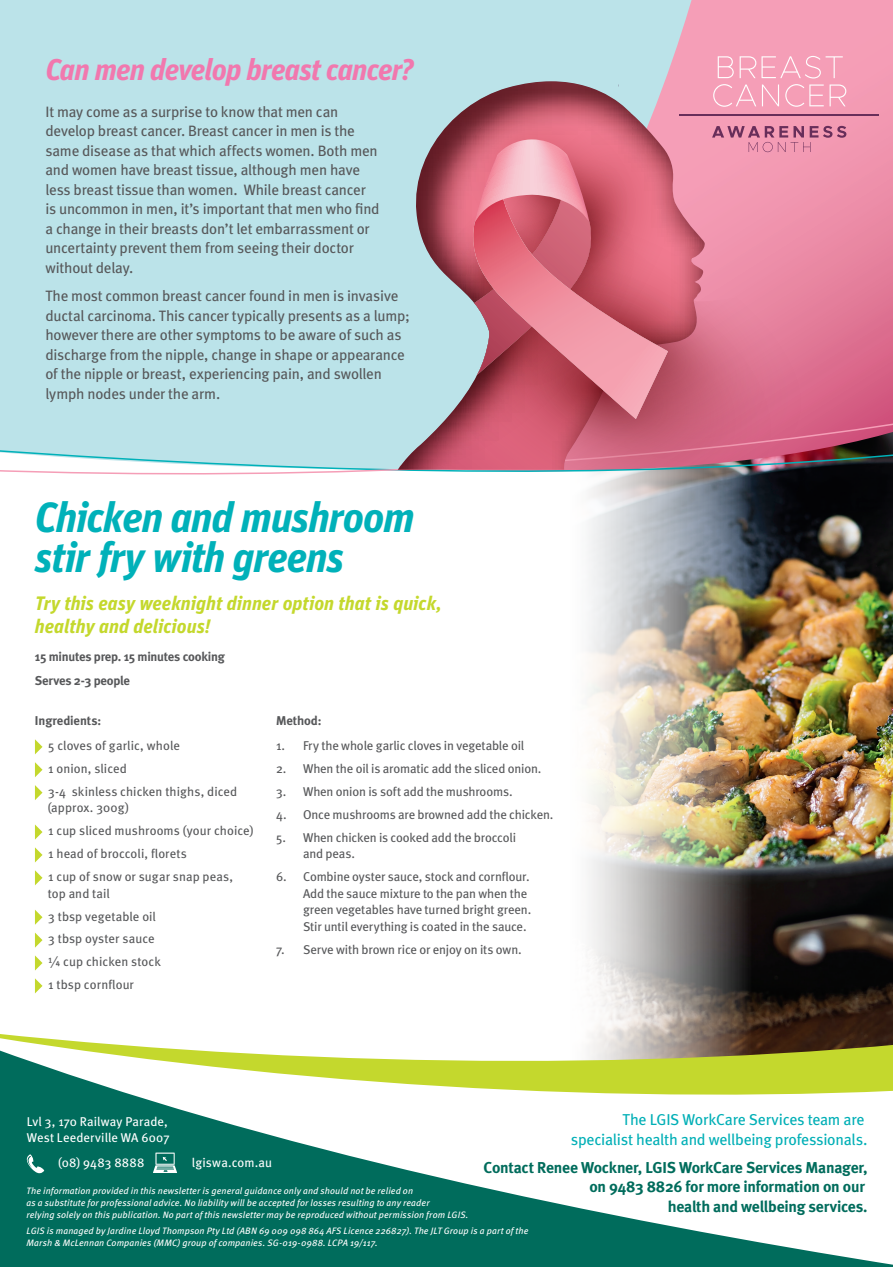
<style>
.page{position:relative;width:893px;height:1267px;background:#fff}
.page>*{position:absolute;margin:0;border:0;box-sizing:border-box;transform-origin:0 0}
.Subhead{font:italic 700 42.15px/39.6px "Unit Pro";letter-spacing:-.025em;color:#00b1b9}
.Sub_Sub{font:italic 700 30px "Unit Pro";letter-spacing:-.025em;color:#f178ae}
.Para_head{font:italic 700 19.5px/23.4px "Unit Pro";color:#c4d82d}
.Body{font:700 15.75px/19.5px "Meta";letter-spacing:-.015em;color:#006c5c;text-align:right}
.Body-2{font:15.75px/19.5px "Meta";letter-spacing:-.015em;color:#00afb6;text-align:right}
.Reverse{font:15px/19.5px "Meta";letter-spacing:-.015em;color:#57585a}
.Body-3{font:12.75px/16.5px "Meta";letter-spacing:-.005em;color:#57585a}
.t1{font:12.75px/16.5px "Meta";letter-spacing:.01em;color:#fff}
.Reverse-2{font:700 12.75px "Meta";letter-spacing:-.02em;color:#57585a}
.Body-4{font:700 12.75px "Meta";letter-spacing:-.005em;color:#57585a}
.Body-5{font:italic 9.75px/13.5px "Meta";letter-spacing:.015em;color:#fff}
.Body-6{font:italic 9.3px/12px "Meta";letter-spacing:.015em;color:#fff}
</style>
<div class="page">
<div style="left:0;top:0;width:399px;height:413px;background:#bbe3e9"></div>
<img style="left:588px;top:491px;width:305px;height:534px">
<svg style="left:0;top:1107px;width:892px;height:159px;fill:#006c5c"></svg>
<svg style="left:26px;top:1154px;width:18px;height:19px"></svg>
<svg style="left:153px;top:1152px;width:24px;height:20px"></svg>
<svg style="left:0;top:1025px;width:893px;height:82px"></svg>
<svg style="left:35px;top:739px;width:8px;height:15px"></svg>
<svg style="left:35px;top:762px;width:8px;height:15px"></svg>
<svg style="left:35px;top:785px;width:8px;height:15px"></svg>
<svg style="left:35px;top:824px;width:8px;height:15px"></svg>
<svg style="left:35px;top:847px;width:8px;height:15px"></svg>
<svg style="left:35px;top:870px;width:8px;height:15px"></svg>
<svg style="left:35px;top:910px;width:8px;height:14px"></svg>
<svg style="left:35px;top:932px;width:8px;height:15px"></svg>
<svg style="left:35px;top:955px;width:8px;height:15px"></svg>
<svg style="left:35px;top:978px;width:8px;height:15px"></svg>
<svg style="left:399px;top:0;width:494px;height:491px;background:#d9a7bb"></svg>
<svg style="left:0;top:413px;width:893px;height:71px"></svg>
<svg style="left:718px;top:56px;width:125px;height:22px;background:#f6acc1"></svg>
<svg style="left:713px;top:84px;width:43px;height:23px"></svg>
<svg style="left:762px;top:84px;width:17px;height:22px"></svg>
<svg style="left:785px;top:84px;width:61px;height:23px"></svg>
<svg style="left:712px;top:126px;width:134px;height:26px;background:#d684a1"></svg>
<hr style="left:679px;top:114px;width:200px;height:1px;background:#682e5a">
<svg style="left:398px;top:81px;width:309px;height:388px;background:#bea4b1"></svg>
<svg style="left:678px;top:211px;width:123px;height:253px;background:#e3809b"></svg>
<svg style="left:433px;top:261px;width:338px;height:208px;background:#d37089"></svg>
<svg style="left:635px;top:113px;width:43px;height:275px;background:#d37286"></svg>
<svg style="left:398px;top:418px;width:236px;height:50px;background:#c7677c"></svg>
<svg style="left:398px;top:171px;width:71px;height:247px;background:#b0c8ce"></svg>
<svg style="left:473px;top:171px;width:195px;height:248px;background:#cc6576"></svg>
<svg style="left:435px;top:107px;width:200px;height:238px;background:#cf7181"></svg>
<p class="Sub_Sub" style="left:45px;top:48px;width:370px">Can men develop breast cancer?</p>
<p class="Reverse" style="left:45px;top:101px;width:336px">It may come as a surprise to know that men can develop breast cancer. Breast cancer in men is the same disease as that which affects women. Both men and women have breast tissue, although men have less breast tissue than women. While breast cancer is uncommon in men, it’s important that men who find a change in their breasts don’t let embarrassment or uncertainty prevent them from seeing their doctor without delay.</p>
<p class="Reverse" style="left:45px;top:285px;width:366px">The most common breast cancer found in men is invasive ductal carcinoma. This cancer typically presents as a lump; however there are other symptoms to be aware of such as discharge from the nipple, change in shape or appearance of the nipple or breast, experiencing pain, and swollen lymph nodes under the arm.</p>
<p class="Subhead" style="left:35px;top:495px;width:381px">Chicken and mushroom stir fry with greens</p>
<p class="Para_head" style="left:35px;top:590px;width:408px">Try this easy weeknight dinner option that is quick, healthy and delicious!</p>
<p class="Reverse-2" style="left:35px;top:648px;width:191px">15 minutes prep. 15 minutes cooking</p>
<p class="Reverse-2" style="left:35px;top:672px;width:97px">Serves 2-3 people</p>
<p class="Body-4" style="left:35px;top:712px;width:68px">Ingredients:</p>
<p class="Body-3" style="left:48px;top:737px;width:133px">5 cloves of garlic, whole</p>
<p class="Body-3" style="left:48px;top:760px;width:80px">1 onion, sliced</p>
<p class="Body-3" style="left:48px;top:782px;width:191px">3-4 skinless chicken thighs, diced (approx. 300g)</p>
<p class="Body-3" style="left:48px;top:822px;width:207px">1 cup sliced mushrooms (your choice)</p>
<p class="Body-3" style="left:48px;top:845px;width:140px">1 head of broccoli, florets</p>
<p class="Body-3" style="left:48px;top:868px;width:187px">1 cup of snow or sugar snap peas, top and tail</p>
<p class="Body-3" style="left:48px;top:907px;width:109px">3 tbsp vegetable oil</p>
<p class="Body-3" style="left:48px;top:930px;width:108px">3 tbsp oyster sauce</p>
<p class="Body-3" style="left:48px;top:953px;width:114px">¼ cup chicken stock</p>
<p class="Body-3" style="left:48px;top:976px;width:87px">1 tbsp cornflour</p>
<p class="Body-4" style="left:276px;top:712px;width:47px">Method:</p>
<p class="Body-3" style="left:276px;top:737px;width:250px">1. Fry the whole garlic cloves in vegetable oil</p>
<p class="Body-3" style="left:276px;top:760px;width:267px">2. When the oil is aromatic add the sliced onion.</p>
<p class="Body-3" style="left:276px;top:782px;width:238px">3. When onion is soft add the mushrooms.</p>
<p class="Body-3" style="left:276px;top:805px;width:279px">4. Once mushrooms are browned add the chicken.</p>
<p class="Body-3" style="left:303px;top:828px;width:215px;text-indent:-27px">5. When chicken is cooked add the broccoli and peas.</p>
<p class="Body-3" style="left:303px;top:868px;width:230px;text-indent:-27px">6. Combine oyster sauce, stock and cornflour.<br>Add the sauce mixture to the pan when the green vegetables have turned bright green.<br>Stir until everything is coated in the sauce.</p>
<p class="Body-3" style="left:276px;top:940px;width:247px">7. Serve with brown rice or enjoy on its own.</p>
<p class="Body-2" style="left:571px;top:1109px;width:298px">The LGIS WorkCare Services team are specialist health and wellbeing professionals.</p>
<p class="Body" style="left:484px;top:1156px;width:386px">Contact Renee Wockner, LGIS WorkCare Services Manager, on 9483 8826 for more information on our<br>health and wellbeing services.</p>
<p class="t1" style="left:27px;top:1112px;width:144px">Lvl 3, 170 Railway Parade,<br>West Leederville WA 6007</p>
<p class="t1" style="left:58px;top:1153px;width:88px">(08) 9483 8888</p>
<p class="t1" style="left:192px;top:1153px;width:82px">lgiswa.com.au</p>
<p class="t1" style="left:54px;top:1112px;width:111px">170 Railway Parade,</p>
<p class="t1" style="left:192px;top:1153px;width:113px">www.lgiswa.com.au</p>
<p class="Body-6" style="left:26px;top:1184px;width:443px">The information provided in this newsletter is general guidance only and should not be relied on<br>as a substitute for professional advice. No liability will be accepted for losses resulting to any reader<br>relying solely on this publication. No part of this newsletter may be reproduced without permission from LGIS.</p>
<p class="Body-6" style="left:26px;top:1224px;width:503px">LGIS is managed by Jardine Lloyd Thompson Pty Ltd (ABN 69 009 098 864 AFS Licence 226827). The JLT Group is a part of the<br>Marsh &amp; McLennan Companies (MMC) group of companies. SG-019-0988. LCPA 19/117.</p>
<p class="Body-5" style="left:26px;top:1185px;width:317px">The information in this document is of a general nature only and does not constitute legal advice. You should discuss the above information and your particular circumstances with your advisors before making any decisions.</p>
</div>
